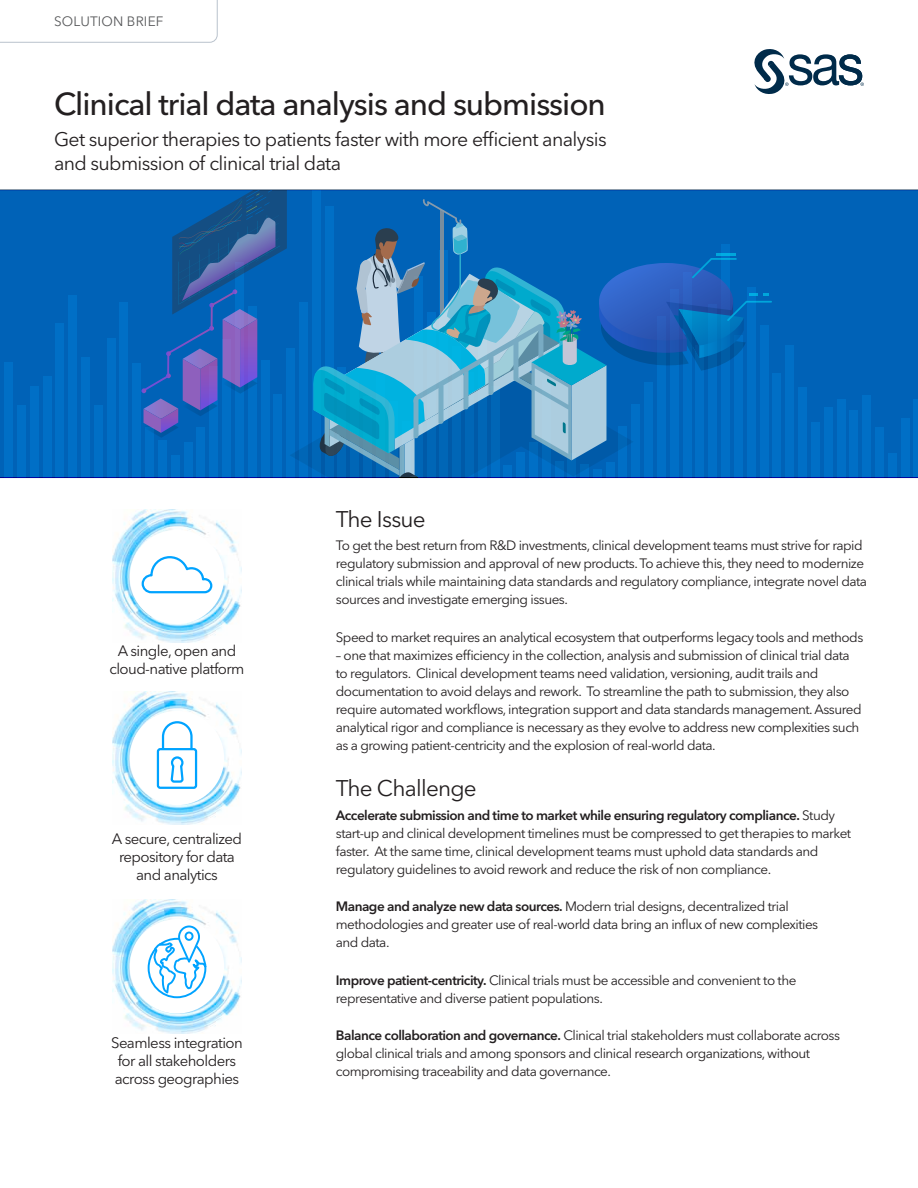
<style>
.page{position:relative;width:918px;height:1188px;background:#fff}
.page>*{position:absolute;margin:0;border:0;box-sizing:border-box;transform-origin:0 0}
.Headline_Title{font:500 31.5px "Avenir Next W1 G";letter-spacing:-.03em;color:#231f20}
.Header_1{font:22.5px "Avenir Next W1 G";letter-spacing:-.035em;color:#231f20}
.Headline_subhead___k{font:19.5px/24px "Avenir Next W1 G";letter-spacing:-.035em;color:#231f20}
.Sidebar_text{font:15px/18px "Avenir Next W1 G";letter-spacing:-.04em;color:#231f20;text-align:center}
.Body{font:13.5px/18px "Avenir Next W1 G";letter-spacing:-.035em;color:#231f20}
.Collateral_Identifie{font:13.5px "Avenir Next W1 G";letter-spacing:.01em;color:#58595b}
.s1{font-weight:600}
</style>
<div class="page">
<svg style="left:754px;top:49px;width:110px;height:45px"></svg>
<div style="left:0;top:190px;width:918px;height:288px;background:#0062b7"></div>
<hr style="left:914px;top:399px;width:4px;height:79px;background:#006fc6">
<div style="left:901px;top:418px;width:8px;height:60px;background:#006fc6"></div>
<div style="left:888px;top:453px;width:9px;height:25px;background:#006fc6"></div>
<div style="left:875px;top:428px;width:9px;height:50px;background:#006fc6"></div>
<div style="left:862px;top:395px;width:9px;height:83px;background:#006fc6"></div>
<div style="left:850px;top:410px;width:8px;height:68px;background:#006fc6"></div>
<div style="left:837px;top:399px;width:8px;height:79px;background:#006fc6"></div>
<div style="left:824px;top:408px;width:8px;height:70px;background:#006fc6"></div>
<div style="left:811px;top:423px;width:9px;height:55px;background:#006fc6"></div>
<div style="left:798px;top:388px;width:9px;height:90px;background:#006fc6"></div>
<div style="left:785px;top:346px;width:9px;height:132px;background:#006fc6"></div>
<div style="left:773px;top:374px;width:8px;height:104px;background:#006fc6"></div>
<div style="left:312px;top:190px;width:9px;height:288px;background:#006fc6"></div>
<div style="left:299px;top:302px;width:9px;height:176px;background:#006fc6"></div>
<div style="left:286px;top:349px;width:9px;height:129px;background:#006fc6"></div>
<div style="left:274px;top:395px;width:8px;height:83px;background:#006fc6"></div>
<div style="left:261px;top:360px;width:8px;height:118px;background:#006fc6"></div>
<div style="left:248px;top:306px;width:8px;height:172px;background:#006fc6"></div>
<div style="left:235px;top:263px;width:9px;height:215px;background:#006fc6"></div>
<div style="left:222px;top:340px;width:9px;height:138px;background:#006fc6"></div>
<div style="left:209px;top:367px;width:9px;height:111px;background:#006fc6"></div>
<div style="left:197px;top:428px;width:8px;height:50px;background:#006fc6"></div>
<div style="left:184px;top:442px;width:8px;height:36px;background:#006fc6"></div>
<div style="left:171px;top:455px;width:9px;height:23px;background:#006fc6"></div>
<div style="left:158px;top:440px;width:9px;height:38px;background:#006fc6"></div>
<div style="left:145px;top:428px;width:9px;height:50px;background:#006fc6"></div>
<div style="left:132px;top:363px;width:9px;height:115px;background:#006fc6"></div>
<div style="left:120px;top:302px;width:8px;height:176px;background:#006fc6"></div>
<div style="left:107px;top:338px;width:8px;height:140px;background:#006fc6"></div>
<div style="left:94px;top:405px;width:9px;height:73px;background:#006fc6"></div>
<div style="left:81px;top:357px;width:9px;height:121px;background:#006fc6"></div>
<div style="left:68px;top:295px;width:9px;height:183px;background:#006fc6"></div>
<div style="left:56px;top:324px;width:8px;height:154px;background:#006fc6"></div>
<div style="left:43px;top:377px;width:8px;height:101px;background:#006fc6"></div>
<div style="left:30px;top:387px;width:8px;height:91px;background:#006fc6"></div>
<div style="left:17px;top:405px;width:9px;height:73px;background:#006fc6"></div>
<div style="left:4px;top:363px;width:9px;height:115px;background:#006fc6"></div>
<svg style="left:289px;top:348px;width:22px;height:119px"></svg>
<svg style="left:311px;top:199px;width:461px;height:278px"></svg>
<svg style="left:141px;top:190px;width:146px;height:248px"></svg>
<img style="left:112px;top:510px;width:130px;height:128px">
<div style="left:130px;top:530px;width:94px;height:94px;background:#fff;border-radius:50%"></div>
<img style="left:112px;top:693px;width:130px;height:132px">
<div style="left:130px;top:711px;width:94px;height:94px;background:#fff;border-radius:50%"></div>
<img style="left:112px;top:900px;width:130px;height:131px">
<div style="left:130px;top:919px;width:94px;height:95px;background:#fff;border-radius:50%"></div>
<svg style="left:0;top:0;width:218px;height:43px"></svg>
<hr style="left:0;top:189px;width:918px;height:1px;background:#718497">
<hr style="left:0;top:477px;width:918px;height:1px;background:#718497">
<svg style="left:140px;top:556px;width:74px;height:234px"></svg>
<svg style="left:147px;top:925px;width:61px;height:109px"></svg>
<h1 class="Collateral_Identifie" style="left:54px;top:14px;width:111px">SOLUTION BRIEF</h1>
<h1 class="Headline_Title" style="left:54px;top:85px;width:553px">Clinical trial data analysis and submission</h1>
<h2 class="Headline_subhead___k" style="left:54px;top:127px;width:554px">Get superior therapies to patients faster with more efficient analysis and submission of clinical trial data</h2>
<p class="Sidebar_text" style="left:109px;top:642px;width:137px">A single, open and cloud-native platform</p>
<p class="Sidebar_text" style="left:112px;top:830px;width:132px">A secure, centralized repository for data and analytics</p>
<p class="Sidebar_text" style="left:111px;top:1034px;width:133px;text-align:left">Seamless integration for all stakeholders across geographies</p>
<h2 class="Header_1" style="left:336px;top:506px;width:91px">The Issue</h2>
<p class="Body" style="left:336px;top:536px;width:533px">To get the best return from R&amp;D investments, clinical development teams must strive for rapid regulatory submission and approval of new products. To achieve this, they need to modernize clinical trials while maintaining data standards and regulatory compliance, integrate novel data sources and investigate emerging issues.</p>
<p class="Body" style="left:336px;top:628px;width:529px">Speed to market requires an analytical ecosystem that outperforms legacy tools and methods</p>
<p class="Body" style="left:336px;top:646px;width:527px">– one that maximizes efficiency in the collection, analysis and submission of clinical trial data to regulators. Clinical development teams need validation, versioning, audit trails and documentation to avoid delays and rework. To streamline the path to submission, they also require automated workflows, integration support and data standards management. Assured analytical rigor and compliance is necessary as they evolve to address new complexities such as a growing patient-centricity and the explosion of real-world data.</p>
<h2 class="Header_1" style="left:336px;top:775px;width:142px">The Challenge</h2>
<p class="Body" style="left:336px;top:806px;width:517px"><span class="s1">Accelerate submission and time to market while ensuring regulatory compliance.</span> Study start-up and clinical development timelines must be compressed to get therapies to market faster. At the same time, clinical development teams must uphold data standards and regulatory guidelines to avoid rework and reduce the risk of non compliance.</p>
<p class="Body" style="left:336px;top:897px;width:484px"><span class="s1">Manage and analyze new data sources.</span> Modern trial designs, decentralized trial methodologies and greater use of real-world data bring an influx of new complexities and data.</p>
<p class="Body" style="left:336px;top:971px;width:462px"><span class="s1">Improve patient-centricity.</span> Clinical trials must be accessible and convenient to the representative and diverse patient populations.</p>
<p class="Body" style="left:336px;top:1026px;width:506px"><span class="s1">Balance collaboration and governance.</span> Clinical trial stakeholders must collaborate across global clinical trials and among sponsors and clinical research organizations, without compromising traceability and data governance.</p>
</div>
